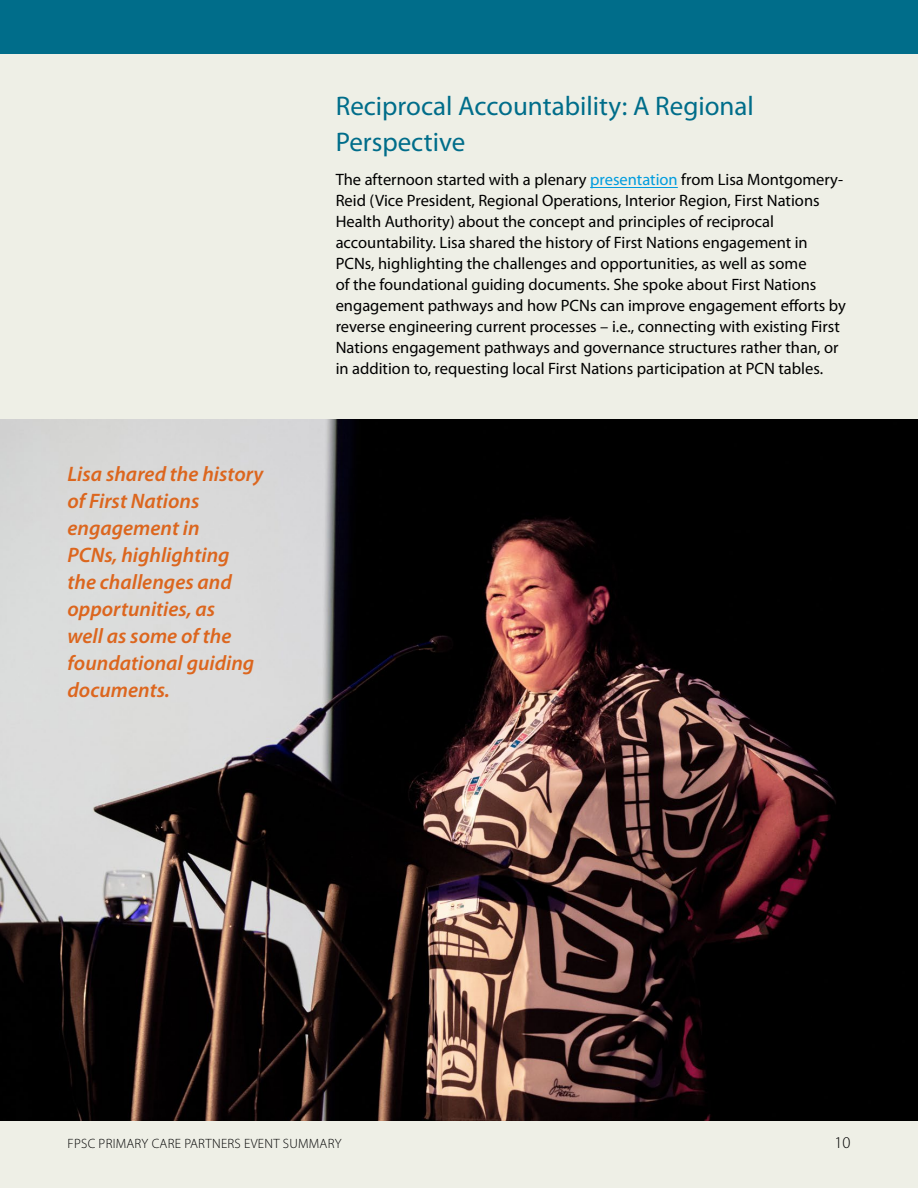
<style>
.page{position:relative;width:918px;height:1188px;background:#fff}
.page>*{position:absolute;margin:0;border:0;box-sizing:border-box;transform-origin:0 0}
.t1{font:27px/36px "Myriad Pro";color:#006d8a}
.t2{font:italic 600 21px/27px "Myriad Pro";color:#dc661e}
.t3{font:16.5px/21px "Myriad Pro";color:#000}
.t4{font:300 16.5px "Myriad Pro";color:#000}
.t5{font:300 13.5px "Myriad Pro";letter-spacing:.02em;color:#000}
.s1{color:#009cde}
</style>
<div class="page">
<div style="left:0;top:0;width:918px;height:54px;background:#006d8a"></div>
<div style="left:0;top:54px;width:918px;height:1134px;background:#eeefe6"></div>
<hr style="left:590px;top:187px;width:88px;height:1px;background:#009cde">
<img style="left:0;top:419px;width:918px;height:701px">
<p class="t2" style="left:68px;top:460px;width:197px">Lisa shared the history of First Nations engagement in<br>PCNs, highlighting the challenges and opportunities, as<br>well as some of the foundational guiding documents.</p>
<h1 class="t1" style="left:336px;top:87px;width:420px">Reciprocal Accountability: A Regional<br>Perspective</h1>
<p class="t3" style="left:336px;top:169px;width:512px">The afternoon started with a plenary <span class="s1">presentation</span> from Lisa Montgomery-Reid (Vice President, Regional Operations, Interior Region, First Nations Health Authority) about the concept and principles of reciprocal accountability. Lisa shared the history of First Nations engagement in PCNs, highlighting the challenges and opportunities, as well as some<br>of the foundational guiding documents. She spoke about First Nations engagement pathways and how PCNs can improve engagement efforts by reverse engineering current processes – i.e., connecting with existing First Nations engagement pathways and governance structures rather than, or in addition to, requesting local First Nations participation at PCN tables.</p>
<p class="t5" style="left:68px;top:1135px;width:275px">FPSC PRIMARY CARE PARTNERS EVENT SUMMARY</p>
<p class="t4" style="left:834px;top:1132px;width:18px">10</p>
</div>
